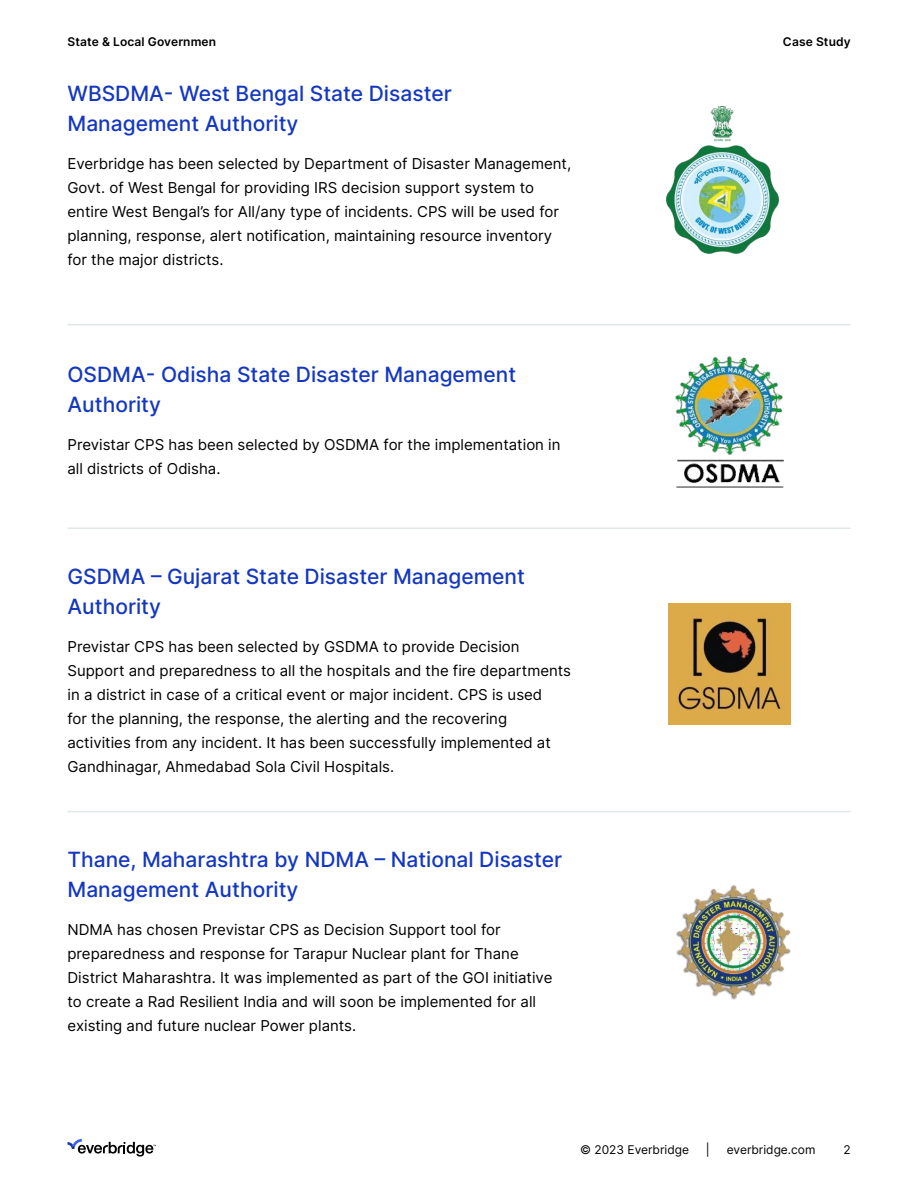
<style>
.page{position:relative;width:918px;height:1188px;background:#fff}
.page>*{position:absolute;margin:0;border:0;box-sizing:border-box;transform-origin:0 0}
.Headline_-_H6{font:500 21px/30px "Inter";color:#1437c1}
.Body_-_B2{font:15px/24px "Inter";color:#000}
.t1{font:12px "Inter";color:#000}
.t2{font:600 12px "Inter";letter-spacing:.01em;color:#000}
</style>
<div class="page">
<svg style="left:68px;top:1139px;width:88px;height:18px"></svg>
<img style="left:667px;top:107px;width:111px;height:146px">
<hr style="left:68px;top:324px;width:783px;height:1px;background:#e2e8ea">
<img style="left:675px;top:356px;width:108px;height:131px">
<hr style="left:68px;top:528px;width:783px;height:1px;background:#e2e8ea">
<hr style="left:68px;top:811px;width:783px;height:1px;background:#e2e8ea">
<img style="left:668px;top:604px;width:122px;height:120px">
<img style="left:676px;top:885px;width:114px;height:115px">
<p class="t2" style="left:68px;top:33px;width:150px">State &amp; Local Governmen</p>
<p class="t2" style="left:783px;top:33px;width:69px">Case Study</p>
<p class="Headline_-_H6" style="left:68px;top:78px;width:386px">WBSDMA- West Bengal State Disaster<br>Management Authority</p>
<p class="Body_-_B2" style="left:68px;top:151px;width:505px">Everbridge has been selected by Department of Disaster Management, Govt. of West Bengal for providing IRS decision support system to entire West Bengal’s for All/any type of incidents. CPS will be used for planning, response, alert notification, maintaining resource inventory for the major districts.</p>
<p class="Headline_-_H6" style="left:68px;top:359px;width:450px">OSDMA- Odisha State Disaster Management<br>Authority</p>
<p class="Body_-_B2" style="left:68px;top:432px;width:495px">Previstar CPS has been selected by OSDMA for the implementation in all districts of Odisha.</p>
<p class="Headline_-_H6" style="left:68px;top:561px;width:459px">GSDMA – Gujarat State Disaster Management<br>Authority</p>
<p class="Body_-_B2" style="left:68px;top:634px;width:505px">Previstar CPS has been selected by GSDMA to provide Decision Support and preparedness to all the hospitals and the fire departments in a district in case of a critical event or major incident. CPS is used<br>for the planning, the response, the alerting and the recovering activities from any incident. It has been successfully implemented at Gandhinagar, Ahmedabad Sola Civil Hospitals.</p>
<p class="Headline_-_H6" style="left:68px;top:844px;width:496px">Thane, Maharashtra by NDMA – National Disaster<br>Management Authority</p>
<p class="Body_-_B2" style="left:68px;top:917px;width:486px">NDMA has chosen Previstar CPS as Decision Support tool for preparedness and response for Tarapur Nuclear plant for Thane District Maharashtra. It was implemented as part of the GOI initiative to create a Rad Resilient India and will soon be implemented for all existing and future nuclear Power plants.</p>
<p class="t1" style="left:580px;top:1140px;width:110px">© 2023 Everbridge</p>
<p class="t1" style="left:706px;top:1140px;width:5px">|</p>
<p class="t1" style="left:727px;top:1140px;width:90px">everbridge.com</p>
<p class="t1" style="left:843px;top:1140px;width:9px">2</p>
</div>
